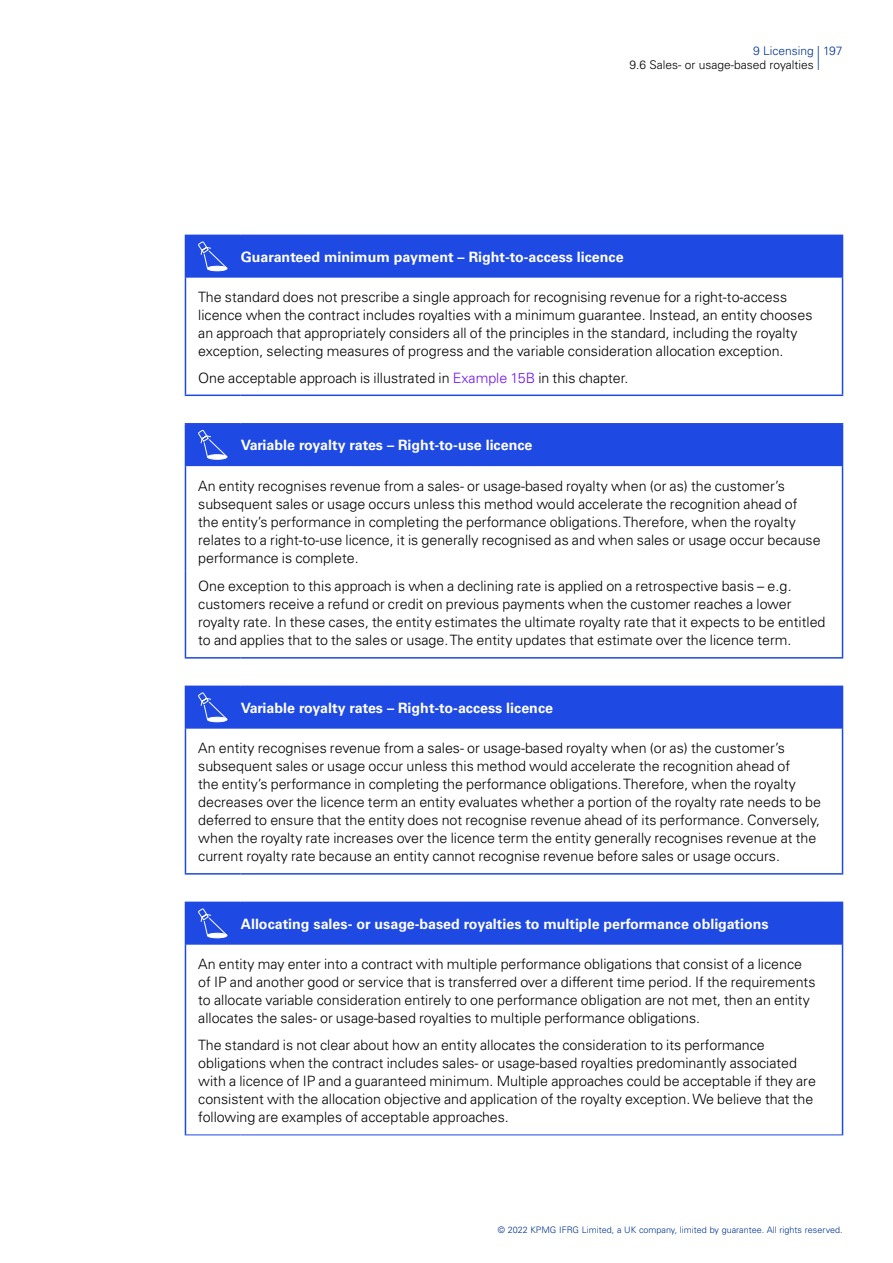
<style>
.page{position:relative;width:893px;height:1263px;background:#fff}
.page>*{position:absolute;margin:0;border:0;box-sizing:border-box;transform-origin:0 0}
.t1{font:300 14.25px/18px "Univers LT Std";color:#000}
.t2{font:700 14.25px "Univers LT Std";color:#fff}
.t3{font:300 12px/13.2px "Univers LT Std";color:#000}
.t4{font:300 9px "Univers LT Std";color:#00338d}
.s1{color:#00338d}
.s2{color:#7213ea}
</style>
<div class="page">
<hr style="left:842px;top:278px;width:1px;height:117px;background:#1e49e2">
<hr style="left:241px;top:235px;width:602px;height:1px;background:#1e49e2">
<hr style="left:842px;top:236px;width:1px;height:42px;background:#1e49e2">
<hr style="left:185px;top:278px;width:1px;height:117px;background:#1e49e2">
<hr style="left:185px;top:395px;width:56px;height:1px;background:#1e49e2">
<hr style="left:241px;top:395px;width:602px;height:1px;background:#1e49e2">
<div style="left:185px;top:235px;width:657px;height:43px;background:#1e49e2"></div>
<hr style="left:842px;top:466px;width:1px;height:105px;background:#1e49e2">
<hr style="left:842px;top:571px;width:1px;height:86px;background:#1e49e2">
<hr style="left:185px;top:423px;width:56px;height:2px;background:#1e49e2">
<hr style="left:241px;top:423px;width:602px;height:2px;background:#1e49e2">
<hr style="left:842px;top:425px;width:1px;height:41px;background:#1e49e2">
<hr style="left:185px;top:466px;width:1px;height:105px;background:#1e49e2">
<hr style="left:185px;top:571px;width:1px;height:86px;background:#1e49e2">
<hr style="left:185px;top:657px;width:56px;height:2px;background:#1e49e2">
<hr style="left:241px;top:657px;width:602px;height:2px;background:#1e49e2">
<div style="left:185px;top:424px;width:657px;height:42px;background:#1e49e2"></div>
<hr style="left:842px;top:729px;width:1px;height:144px;background:#1e49e2">
<hr style="left:241px;top:686px;width:602px;height:1px;background:#1e49e2">
<hr style="left:842px;top:687px;width:1px;height:42px;background:#1e49e2">
<hr style="left:185px;top:729px;width:1px;height:144px;background:#1e49e2">
<hr style="left:185px;top:873px;width:56px;height:2px;background:#1e49e2">
<hr style="left:241px;top:873px;width:602px;height:2px;background:#1e49e2">
<div style="left:185px;top:686px;width:657px;height:43px;background:#1e49e2"></div>
<hr style="left:842px;top:945px;width:1px;height:190px;background:#1e49e2">
<hr style="left:241px;top:902px;width:602px;height:1px;background:#1e49e2">
<hr style="left:842px;top:903px;width:1px;height:42px;background:#1e49e2">
<hr style="left:185px;top:945px;width:1px;height:190px;background:#1e49e2">
<hr style="left:185px;top:1135px;width:56px;height:1px;background:#1e49e2">
<hr style="left:241px;top:1135px;width:602px;height:1px;background:#1e49e2">
<div style="left:185px;top:902px;width:657px;height:43px;background:#1e49e2"></div>
<p class="t3" style="left:629px;top:45px;width:214px;text-indent:124px"><span class="s1">9 Licensing | 197<br></span>9.6 Sales- or usage-based royalties <span class="s1">|</span></p>
<p class="t2" style="left:241px;top:248px;width:384px">Guaranteed minimum payment – Right-to-access licence</p>
<p class="t1" style="left:198px;top:287px;width:616px">The standard does not prescribe a single approach for recognising revenue for a right-to-access licence when the contract includes royalties with a minimum guarantee. Instead, an entity chooses an approach that appropriately considers all of the principles in the standard, including the royalty exception, selecting measures of progress and the variable consideration allocation exception.</p>
<p class="t1" style="left:198px;top:368px;width:432px">One acceptable approach is illustrated in <span class="s2">Example 15B</span> in this chapter.</p>
<p class="t2" style="left:241px;top:437px;width:293px">Variable royalty rates – Right-to-use licence</p>
<p class="t1" style="left:198px;top:476px;width:624px">An entity recognises revenue from a sales- or usage-based royalty when (or as) the customer’s subsequent sales or usage occurs unless this method would accelerate the recognition ahead of the entity’s performance in completing the performance obligations. Therefore, when the royalty relates to a right-to-use licence, it is generally recognised as and when sales or usage occur because performance is complete.</p>
<p class="t1" style="left:198px;top:577px;width:629px">One exception to this approach is when a declining rate is applied on a retrospective basis – e.g. customers receive a refund or credit on previous payments when the customer reaches a lower royalty rate. In these cases, the entity estimates the ultimate royalty rate that it expects to be entitled to and applies that to the sales or usage. The entity updates that estimate over the licence term.</p>
<p class="t2" style="left:241px;top:699px;width:314px">Variable royalty rates – Right-to-access licence</p>
<p class="t1" style="left:198px;top:739px;width:624px">An entity recognises revenue from a sales- or usage-based royalty when (or as) the customer’s subsequent sales or usage occur unless this method would accelerate the recognition ahead of<br>the entity’s performance in completing the performance obligations. Therefore, when the royalty decreases over the licence term an entity evaluates whether a portion of the royalty rate needs to be deferred to ensure that the entity does not recognise revenue ahead of its performance. Conversely, when the royalty rate increases over the licence term the entity generally recognises revenue at the current royalty rate because an entity cannot recognise revenue before sales or usage occurs.</p>
<p class="t2" style="left:241px;top:915px;width:529px">Allocating sales- or usage-based royalties to multiple performance obligations</p>
<p class="t1" style="left:198px;top:955px;width:619px">An entity may enter into a contract with multiple performance obligations that consist of a licence of IP and another good or service that is transferred over a different time period. If the requirements to allocate variable consideration entirely to one performance obligation are not met, then an entity allocates the sales- or usage-based royalties to multiple performance obligations.</p>
<p class="t1" style="left:198px;top:1036px;width:619px">The standard is not clear about how an entity allocates the consideration to its performance obligations when the contract includes sales- or usage-based royalties predominantly associated with a licence of IP and a guaranteed minimum. Multiple approaches could be acceptable if they are consistent with the allocation objective and application of the royalty exception. We believe that the following are examples of acceptable approaches.</p>
<p class="t4" style="left:498px;top:1224px;width:346px">© 2022 KPMG IFRG Limited, a UK company, limited by guarantee. All rights reserved.</p>
</div>
